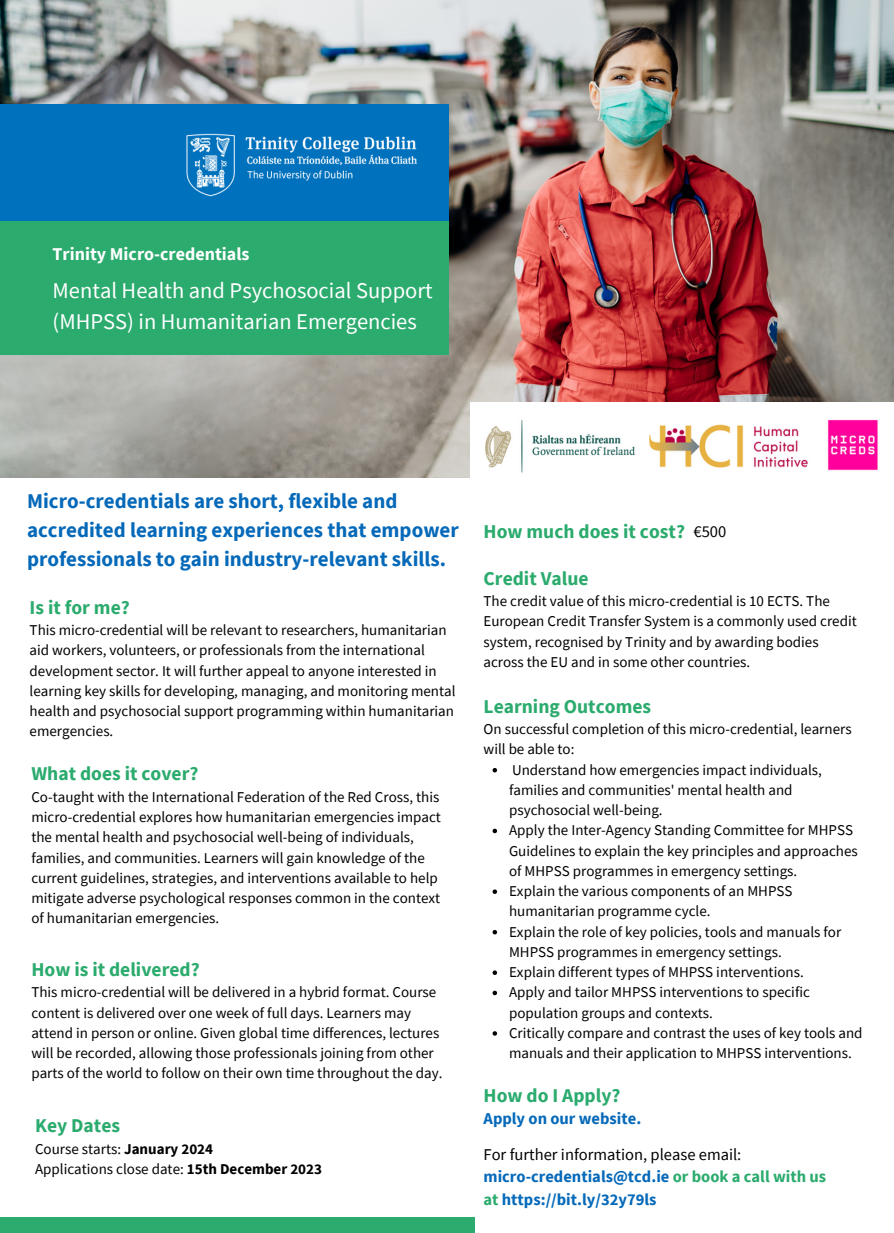
<style>
.page{position:relative;width:894px;height:1233px;background:#fff}
.page>*{position:absolute;margin:0;border:0;box-sizing:border-box;transform-origin:0 0}
.t1{font:22.5px "Source Sans Pro";color:#fff}
.t2{font:700 21px/29.2px "Source Sans Pro";color:#0569b9}
.t3{font:700 19.5px "Source Sans Pro";color:#2bab6d}
.t4{font:700 18px "Source Sans Pro";color:#fff}
.t5{font:700 16.5px/22.5px "Source Sans Pro";color:#0569b9}
.t6{font:16.5px "Source Sans Pro";color:#000}
.t7{font:15px/20.2px "Source Sans Pro";color:#000}
.s1{font-weight:700}
.s2{color:#2bab6d}
</style>
<div class="page">
<img style="left:0;top:0;width:893px;height:478px">
<div style="left:0;top:1217px;width:474px;height:16px;background:#2bab6d"></div>
<div style="left:0;top:104px;width:449px;height:117px;background:#0071bd"></div>
<div style="left:0;top:221px;width:449px;height:134px;background:#2bab6d"></div>
<img style="left:186px;top:133px;width:231px;height:64px">
<div style="left:470px;top:402px;width:423px;height:90px;background:#fff"></div>
<img style="left:485px;top:419px;width:393px;height:54px">
<svg style="left:492px;top:768px;width:5px;height:4px"></svg>
<svg style="left:492px;top:829px;width:5px;height:4px"></svg>
<svg style="left:492px;top:889px;width:5px;height:5px"></svg>
<svg style="left:492px;top:930px;width:5px;height:4px"></svg>
<svg style="left:492px;top:970px;width:5px;height:5px"></svg>
<svg style="left:492px;top:991px;width:5px;height:4px"></svg>
<svg style="left:492px;top:1031px;width:5px;height:5px"></svg>
<p class="t4" style="left:53px;top:242px;width:198px">Trinity Micro-credentials</p>
<p class="t1" style="left:53px;top:275px;width:381px">Mental Health and Psychosocial Support</p>
<p class="t1" style="left:53px;top:306px;width:365px">(MHPSS) in Humanitarian Emergencies</p>
<p class="t2" style="left:27px;top:485px;width:433px">Micro-credentials are short, flexible and accredited learning experiences that empower professionals to gain industry-relevant skills.</p>
<p class="t3" style="left:30px;top:595px;width:102px">Is it for me?</p>
<p class="t7" style="left:30px;top:620px;width:427px">This micro-credential will be relevant to researchers, humanitarian aid workers, volunteers, or professionals from the international development sector. It will further appeal to anyone interested in learning key skills for developing, managing, and monitoring mental health and psychosocial support programming within humanitarian emergencies.</p>
<p class="t3" style="left:31px;top:761px;width:168px">What does it cover?</p>
<p class="t7" style="left:31px;top:786px;width:411px">Co-taught with the International Federation of the Red Cross, this micro-credential explores how humanitarian emergencies impact the mental health and psychosocial well-being of individuals, families, and communities. Learners will gain knowledge of the current guidelines, strategies, and interventions available to help mitigate adverse psychological responses common in the context of humanitarian emergencies.</p>
<p class="t3" style="left:31px;top:957px;width:170px">How is it delivered?</p>
<p class="t7" style="left:31px;top:982px;width:412px">This micro-credential will be delivered in a hybrid format. Course content is delivered over one week of full days. Learners may attend in person or online. Given global time differences, lectures will be recorded, allowing those professionals joining from other parts of the world to follow on their own time throughout the day.</p>
<p class="t3" style="left:35px;top:1113px;width:86px">Key Dates</p>
<p class="t7" style="left:35px;top:1138px;width:179px">Course starts: <span class="s1">January 2024</span></p>
<p class="t7" style="left:35px;top:1158px;width:288px">Applications close date: <span class="s1">15th December 2023</span></p>
<p class="t3" style="left:483px;top:519px;width:203px">How much does it cost?</p>
<p class="t6" style="left:693px;top:520px;width:34px">€500</p>
<p class="t3" style="left:483px;top:565px;width:106px">Credit Value</p>
<p class="t7" style="left:483px;top:591px;width:348px">The credit value of this micro-credential is 10 ECTS. The</p>
<p class="t7" style="left:483px;top:611px;width:374px">European Credit Transfer System is a commonly used credit</p>
<p class="t7" style="left:483px;top:631px;width:336px">system, recognised by Trinity and by awarding bodies</p>
<p class="t7" style="left:483px;top:651px;width:268px">across the EU and in some other countries.</p>
<p class="t3" style="left:483px;top:694px;width:169px">Learning Outcomes</p>
<p class="t7" style="left:483px;top:719px;width:369px">On successful completion of this micro-credential, learners will be able to:</p>
<p class="t7" style="left:509px;top:759px;width:314px">Understand how emergencies impact individuals, families and communities' mental health and psychosocial well-being.</p>
<p class="t7" style="left:509px;top:820px;width:350px">Apply the Inter-Agency Standing Committee for MHPSS<br>Guidelines to explain the key principles and approaches of MHPSS programmes in emergency settings.</p>
<p class="t7" style="left:509px;top:881px;width:285px">Explain the various components of an MHPSS humanitarian programme cycle.</p>
<p class="t7" style="left:509px;top:921px;width:333px">Explain the role of key policies, tools and manuals for<br>MHPSS programmes in emergency settings.</p>
<p class="t7" style="left:509px;top:962px;width:296px">Explain different types of MHPSS interventions.</p>
<p class="t7" style="left:509px;top:982px;width:302px">Apply and tailor MHPSS interventions to specific population groups and contexts.</p>
<p class="t7" style="left:509px;top:1023px;width:355px">Critically compare and contrast the uses of key tools and manuals and their application to MHPSS interventions.</p>
<p class="t3" style="left:483px;top:1083px;width:138px">How do I Apply?</p>
<p class="t5" style="left:483px;top:1107px;width:159px">Apply on our website.</p>
<p class="t6" style="left:483px;top:1144px;width:259px">For further information, please email:</p>
<p class="t5" style="left:483px;top:1165px;width:344px">micro-credentials@tcd.ie <span class="s2">or book a call with us at</span> https://bit.ly/32y79ls</p>
</div>
